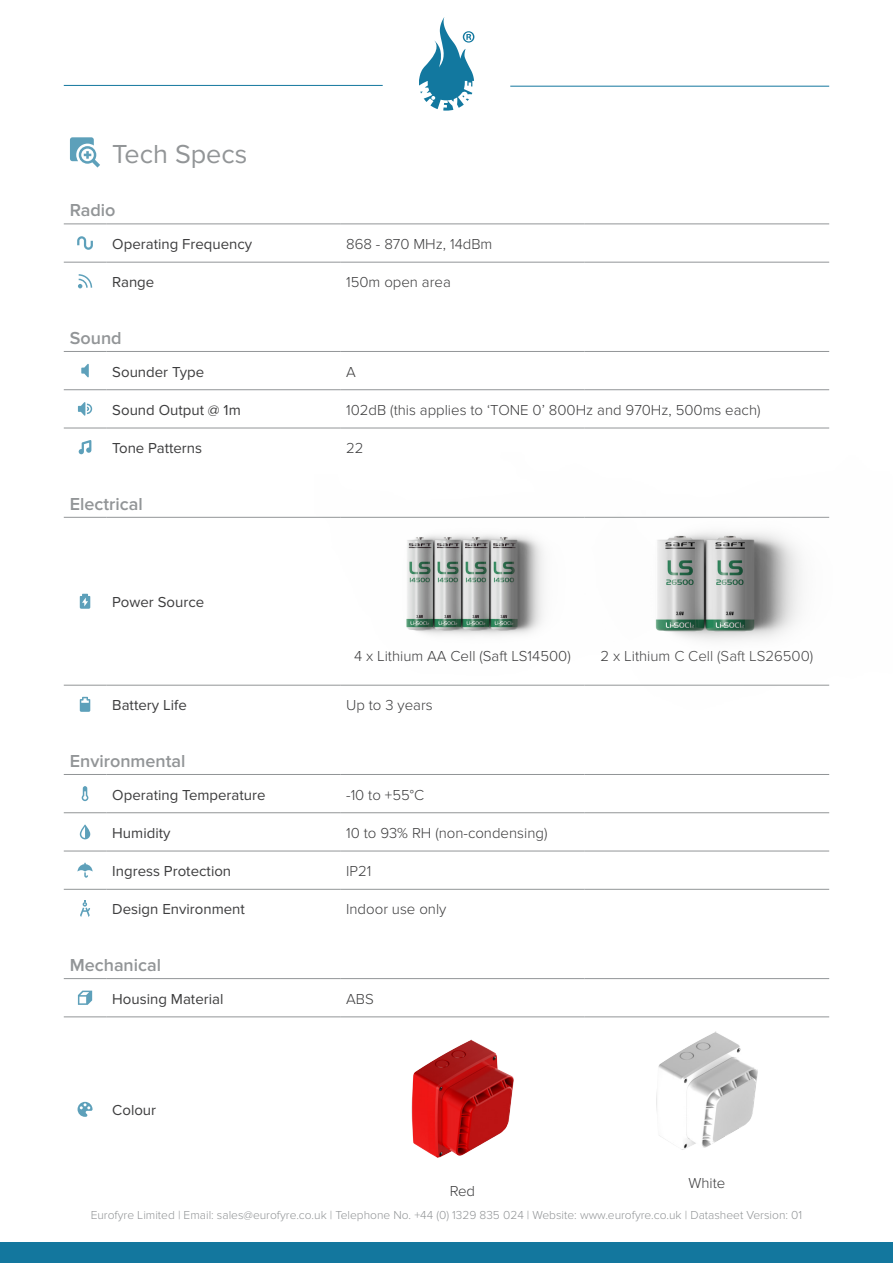
<style>
.page{position:relative;width:893px;height:1263px;background:#fff}
.page>*{position:absolute;margin:0;border:0;box-sizing:border-box;transform-origin:0 0}
.Sub_Header{font:27px "Proxima Nova";color:#929597}
.t1{font:600 18px "Proxima Nova";color:#929597}
.t2{font:300 15px "Proxima Nova";color:#3d3d3e}
.t3{font:15px "Proxima Nova";color:#3d3d3e}
.t4{font:300 12px "Proxima Nova";color:#929597}
</style>
<div class="page">
<div style="left:0;top:1242px;width:893px;height:21px;background:#13779e"></div>
<hr style="left:64px;top:85px;width:319px;height:1px;background:#13779e">
<svg style="left:419px;top:17px;width:55px;height:94px"></svg>
<hr style="left:510px;top:86px;width:319px;height:1px;background:#13779e">
<img style="left:251px;top:516px;width:168px;height:169px">
<svg style="left:70px;top:137px;width:30px;height:31px"></svg>
<hr style="left:64px;top:224px;width:42px;height:1px;background:#929597">
<hr style="left:106px;top:224px;width:234px;height:1px;background:#929597">
<hr style="left:340px;top:224px;width:245px;height:1px;background:#929597">
<hr style="left:585px;top:224px;width:244px;height:1px;background:#929597">
<hr style="left:64px;top:262px;width:42px;height:1px;background:#929597">
<hr style="left:106px;top:262px;width:234px;height:1px;background:#929597">
<hr style="left:340px;top:262px;width:245px;height:1px;background:#929597">
<hr style="left:585px;top:262px;width:244px;height:1px;background:#929597">
<hr style="left:64px;top:351px;width:42px;height:1px;background:#929597">
<hr style="left:106px;top:351px;width:234px;height:1px;background:#929597">
<hr style="left:340px;top:351px;width:245px;height:1px;background:#929597">
<hr style="left:585px;top:351px;width:244px;height:1px;background:#929597">
<hr style="left:64px;top:389px;width:42px;height:1px;background:#929597">
<hr style="left:106px;top:389px;width:234px;height:1px;background:#929597">
<hr style="left:340px;top:389px;width:245px;height:1px;background:#929597">
<hr style="left:585px;top:389px;width:244px;height:1px;background:#929597">
<hr style="left:64px;top:428px;width:42px;height:1px;background:#929597">
<hr style="left:106px;top:428px;width:234px;height:1px;background:#929597">
<hr style="left:340px;top:428px;width:245px;height:1px;background:#929597">
<hr style="left:64px;top:517px;width:42px;height:1px;background:#929597">
<hr style="left:106px;top:517px;width:234px;height:1px;background:#929597">
<hr style="left:340px;top:517px;width:245px;height:1px;background:#929597">
<hr style="left:64px;top:685px;width:42px;height:1px;background:#929597">
<hr style="left:106px;top:685px;width:234px;height:1px;background:#929597">
<hr style="left:340px;top:685px;width:245px;height:1px;background:#929597">
<hr style="left:64px;top:774px;width:42px;height:1px;background:#929597">
<hr style="left:106px;top:774px;width:234px;height:1px;background:#929597">
<hr style="left:340px;top:774px;width:245px;height:1px;background:#929597">
<hr style="left:585px;top:774px;width:244px;height:1px;background:#929597">
<hr style="left:64px;top:812px;width:42px;height:1px;background:#929597">
<hr style="left:106px;top:812px;width:234px;height:1px;background:#929597">
<hr style="left:340px;top:812px;width:245px;height:1px;background:#929597">
<hr style="left:585px;top:812px;width:244px;height:1px;background:#929597">
<hr style="left:64px;top:851px;width:42px;height:1px;background:#929597">
<hr style="left:106px;top:851px;width:234px;height:1px;background:#929597">
<hr style="left:340px;top:851px;width:245px;height:1px;background:#929597">
<hr style="left:585px;top:851px;width:244px;height:1px;background:#929597">
<hr style="left:64px;top:889px;width:42px;height:1px;background:#929597">
<hr style="left:106px;top:889px;width:234px;height:1px;background:#929597">
<hr style="left:340px;top:889px;width:245px;height:1px;background:#929597">
<hr style="left:585px;top:889px;width:244px;height:1px;background:#929597">
<hr style="left:64px;top:978px;width:42px;height:1px;background:#929597">
<hr style="left:106px;top:978px;width:234px;height:1px;background:#929597">
<hr style="left:340px;top:978px;width:245px;height:1px;background:#929597">
<hr style="left:585px;top:978px;width:244px;height:1px;background:#929597">
<hr style="left:64px;top:1016px;width:42px;height:1px;background:#929597">
<hr style="left:106px;top:1016px;width:234px;height:1px;background:#929597">
<hr style="left:340px;top:1016px;width:245px;height:1px;background:#929597">
<hr style="left:585px;top:1016px;width:244px;height:1px;background:#929597">
<svg style="left:77px;top:236px;width:16px;height:14px"></svg>
<svg style="left:78px;top:274px;width:14px;height:14px"></svg>
<svg style="left:81px;top:364px;width:8px;height:13px"></svg>
<svg style="left:78px;top:402px;width:14px;height:14px"></svg>
<svg style="left:79px;top:440px;width:12px;height:14px"></svg>
<svg style="left:80px;top:594px;width:10px;height:15px"></svg>
<svg style="left:80px;top:697px;width:10px;height:15px"></svg>
<svg style="left:82px;top:786px;width:6px;height:15px"></svg>
<svg style="left:80px;top:824px;width:10px;height:15px"></svg>
<svg style="left:78px;top:863px;width:15px;height:15px"></svg>
<svg style="left:80px;top:900px;width:10px;height:17px"></svg>
<svg style="left:78px;top:990px;width:14px;height:15px"></svg>
<svg style="left:78px;top:1102px;width:15px;height:15px"></svg>
<img style="left:411px;top:1039px;width:103px;height:119px">
<img style="left:656px;top:1031px;width:102px;height:119px">
<img style="left:419px;top:427px;width:411px;height:259px">
<p class="Sub_Header" style="left:112px;top:139px;width:137px">Tech Specs</p>
<p class="t1" style="left:70px;top:200px;width:47px">Radio</p>
<p class="t3" style="left:112px;top:235px;width:141px">Operating Frequency</p>
<p class="t2" style="left:346px;top:235px;width:148px">868 - 870 MHz, 14dBm</p>
<p class="t3" style="left:112px;top:274px;width:44px">Range</p>
<p class="t2" style="left:346px;top:274px;width:106px">150m open area</p>
<p class="t1" style="left:70px;top:327px;width:53px">Sound</p>
<p class="t3" style="left:112px;top:363px;width:93px">Sounder Type</p>
<p class="t2" style="left:346px;top:363px;width:11px">A</p>
<p class="t3" style="left:112px;top:401px;width:130px">Sound Output @ 1m</p>
<p class="t2" style="left:346px;top:401px;width:416px">102dB (this applies to ‘TONE 0’ 800Hz and 970Hz, 500ms each)</p>
<p class="t3" style="left:112px;top:439px;width:91px">Tone Patterns</p>
<p class="t2" style="left:346px;top:439px;width:19px">22</p>
<p class="t1" style="left:70px;top:493px;width:74px">Electrical</p>
<p class="t3" style="left:112px;top:593px;width:93px">Power Source</p>
<p class="t2" style="left:354px;top:647px;width:218px">4 x Lithium AA Cell (Saft LS14500)</p>
<p class="t2" style="left:601px;top:647px;width:214px">2 x Lithium C Cell (Saft LS26500)</p>
<p class="t3" style="left:112px;top:697px;width:76px">Battery Life</p>
<p class="t2" style="left:346px;top:697px;width:88px">Up to 3 years</p>
<p class="t1" style="left:70px;top:750px;width:117px">Environmental</p>
<p class="t3" style="left:112px;top:786px;width:155px">Operating Temperature</p>
<p class="t2" style="left:346px;top:786px;width:79px">-10 to +55°C</p>
<p class="t3" style="left:112px;top:824px;width:60px">Humidity</p>
<p class="t2" style="left:346px;top:824px;width:203px">10 to 93% RH (non-condensing)</p>
<p class="t3" style="left:112px;top:862px;width:120px">Ingress Protection</p>
<p class="t2" style="left:346px;top:862px;width:27px">IP21</p>
<p class="t3" style="left:112px;top:901px;width:134px">Design Environment</p>
<p class="t2" style="left:346px;top:901px;width:102px">Indoor use only</p>
<p class="t1" style="left:70px;top:954px;width:93px">Mechanical</p>
<p class="t3" style="left:112px;top:990px;width:113px">Housing Material</p>
<p class="t2" style="left:346px;top:990px;width:29px">ABS</p>
<p class="t3" style="left:112px;top:1102px;width:45px">Colour</p>
<p class="t2" style="left:450px;top:1182px;width:27px">Red</p>
<p class="t2" style="left:688px;top:1175px;width:38px">White</p>
<p class="t4" style="left:91px;top:1208px;width:713px">Eurofyre Limited | Email: sales@eurofyre.co.uk | Telephone No. +44 (0) 1329 835 024 | Website: www.eurofyre.co.uk | Datasheet Version: 01</p>
</div>
